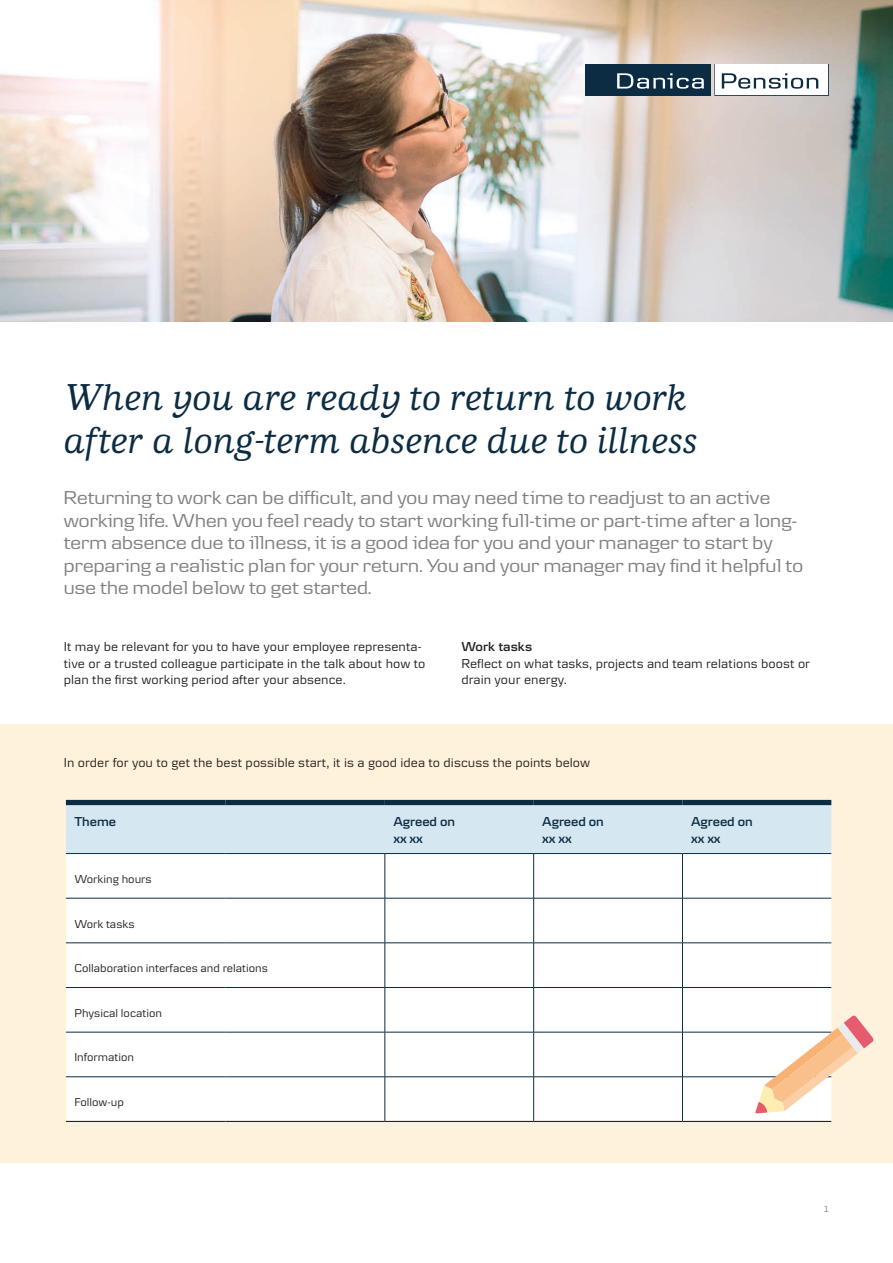
<style>
.page{position:relative;width:893px;height:1263px;background:#fff}
.page>*{position:absolute;margin:0;border:0;box-sizing:border-box;transform-origin:0 0}
.t1{font:italic 500 39px/43.5px "Danske Human";color:#0c2c43}
.t2{font:19.5px/22.5px "Danske Headline";letter-spacing:.01em;color:#80827f}
.t3{font:13.5px/16.5px "Danske Textv 2";letter-spacing:.005em;color:#231f20}
.t4{font:600 13.5px/16.5px "Danske Textv 2";color:#0c2c43}
.t5{font:600 13.5px "Danske Textv 2";letter-spacing:.005em;color:#231f20}
.t6{font:12px "Danske Textv 2";color:#231f20}
.t7{font:9px "Danske Textv 2";color:#80827f}
</style>
<div class="page">
<div style="left:0;top:724px;width:893px;height:439px;background:#fff2db"></div>
<img style="left:0;top:0;width:893px;height:321px">
<div style="left:585px;top:64px;width:126px;height:32px;background:#0c2c43"></div>
<svg style="left:617px;top:73px;width:87px;height:16px"></svg>
<svg style="left:714px;top:64px;width:115px;height:32px"></svg>
<div style="left:66px;top:805px;width:765px;height:48px;background:#d5e7f1"></div>
<div style="left:66px;top:854px;width:765px;height:267px;background:#fff"></div>
<div style="left:66px;top:800px;width:159px;height:5px;background:#0c2c43"></div>
<div style="left:225px;top:800px;width:160px;height:5px;background:#0c2c43"></div>
<div style="left:385px;top:800px;width:149px;height:5px;background:#0c2c43"></div>
<div style="left:534px;top:800px;width:148px;height:5px;background:#0c2c43"></div>
<div style="left:682px;top:800px;width:149px;height:5px;background:#0c2c43"></div>
<hr style="left:66px;top:853px;width:159px;height:1px;background:#0c2c43">
<hr style="left:225px;top:853px;width:160px;height:1px;background:#0c2c43">
<hr style="left:385px;top:853px;width:149px;height:1px;background:#0c2c43">
<hr style="left:534px;top:853px;width:148px;height:1px;background:#0c2c43">
<hr style="left:682px;top:853px;width:149px;height:1px;background:#0c2c43">
<hr style="left:385px;top:854px;width:1px;height:44px;background:#0c2c43">
<hr style="left:533px;top:854px;width:1px;height:44px;background:#0c2c43">
<hr style="left:682px;top:854px;width:1px;height:44px;background:#0c2c43">
<hr style="left:66px;top:898px;width:159px;height:1px;background:#0c2c43">
<hr style="left:225px;top:898px;width:160px;height:1px;background:#0c2c43">
<hr style="left:66px;top:942px;width:159px;height:1px;background:#0c2c43">
<hr style="left:225px;top:942px;width:160px;height:1px;background:#0c2c43">
<hr style="left:66px;top:987px;width:159px;height:1px;background:#0c2c43">
<hr style="left:225px;top:987px;width:160px;height:1px;background:#0c2c43">
<hr style="left:66px;top:1032px;width:159px;height:1px;background:#0c2c43">
<hr style="left:225px;top:1032px;width:160px;height:1px;background:#0c2c43">
<hr style="left:66px;top:1076px;width:159px;height:1px;background:#0c2c43">
<hr style="left:225px;top:1076px;width:160px;height:1px;background:#0c2c43">
<hr style="left:385px;top:898px;width:149px;height:1px;background:#0c2c43">
<hr style="left:534px;top:898px;width:148px;height:1px;background:#0c2c43">
<hr style="left:682px;top:898px;width:149px;height:1px;background:#0c2c43">
<hr style="left:385px;top:942px;width:149px;height:1px;background:#0c2c43">
<hr style="left:534px;top:942px;width:148px;height:1px;background:#0c2c43">
<hr style="left:682px;top:942px;width:149px;height:1px;background:#0c2c43">
<hr style="left:385px;top:898px;width:1px;height:45px;background:#0c2c43">
<hr style="left:533px;top:898px;width:1px;height:45px;background:#0c2c43">
<hr style="left:682px;top:898px;width:1px;height:45px;background:#0c2c43">
<hr style="left:385px;top:943px;width:1px;height:44px;background:#0c2c43">
<hr style="left:533px;top:943px;width:1px;height:44px;background:#0c2c43">
<hr style="left:682px;top:943px;width:1px;height:44px;background:#0c2c43">
<hr style="left:385px;top:988px;width:1px;height:44px;background:#0c2c43">
<hr style="left:533px;top:988px;width:1px;height:44px;background:#0c2c43">
<hr style="left:682px;top:988px;width:1px;height:44px;background:#0c2c43">
<hr style="left:385px;top:1032px;width:1px;height:44px;background:#0c2c43">
<hr style="left:533px;top:1032px;width:1px;height:44px;background:#0c2c43">
<hr style="left:682px;top:1032px;width:1px;height:44px;background:#0c2c43">
<hr style="left:385px;top:1077px;width:1px;height:44px;background:#0c2c43">
<hr style="left:385px;top:987px;width:149px;height:1px;background:#0c2c43">
<hr style="left:534px;top:987px;width:148px;height:1px;background:#0c2c43">
<hr style="left:682px;top:987px;width:149px;height:1px;background:#0c2c43">
<hr style="left:385px;top:1032px;width:149px;height:1px;background:#0c2c43">
<hr style="left:534px;top:1032px;width:148px;height:1px;background:#0c2c43">
<hr style="left:682px;top:1032px;width:149px;height:1px;background:#0c2c43">
<hr style="left:385px;top:1076px;width:149px;height:1px;background:#0c2c43">
<hr style="left:534px;top:1076px;width:148px;height:1px;background:#0c2c43">
<hr style="left:682px;top:1076px;width:149px;height:1px;background:#0c2c43">
<hr style="left:533px;top:1077px;width:1px;height:44px;background:#0c2c43">
<hr style="left:682px;top:1077px;width:1px;height:44px;background:#0c2c43">
<hr style="left:66px;top:1121px;width:159px;height:1px;background:#0c2c43">
<hr style="left:225px;top:1121px;width:160px;height:1px;background:#0c2c43">
<hr style="left:385px;top:1121px;width:149px;height:1px;background:#0c2c43">
<hr style="left:534px;top:1121px;width:148px;height:1px;background:#0c2c43">
<hr style="left:682px;top:1121px;width:149px;height:1px;background:#0c2c43">
<svg style="left:755px;top:1015px;width:119px;height:98px"></svg>
<h1 class="t1" style="left:64px;top:376px;width:635px">When you are ready to return to work after a long-term absence due to illness</h1>
<p class="t2" style="left:64px;top:486px;width:741px">Returning to work can be difficult, and you may need time to readjust to an active working life. When you feel ready to start working full-time or part-time after a long&shy;term absence due to illness, it is a good idea for you and your manager to start by preparing a realistic plan for your return. You and your manager may find it helpful to use the model below to get started.</p>
<p class="t3" style="left:64px;top:638px;width:363px">It may be relevant for you to have your employee representa&shy;tive or a trusted colleague participate in the talk about how to plan the first working period after your absence.</p>
<p class="t5" style="left:461px;top:639px;width:72px">Work tasks</p>
<p class="t3" style="left:461px;top:655px;width:350px">Reflect on what tasks, projects and team relations boost or drain your energy.</p>
<p class="t3" style="left:64px;top:754px;width:528px">In order for you to get the best possible start, it is a good idea to discuss the points below</p>
<p class="t4" style="left:74px;top:813px;width:43px">Theme</p>
<p class="t4" style="left:393px;top:813px;width:63px">Agreed on xx xx</p>
<p class="t4" style="left:542px;top:813px;width:63px">Agreed on xx xx</p>
<p class="t4" style="left:691px;top:813px;width:63px">Agreed on xx xx</p>
<p class="t6" style="left:74px;top:872px;width:79px">Working hours</p>
<p class="t6" style="left:74px;top:917px;width:62px">Work tasks</p>
<p class="t6" style="left:74px;top:961px;width:195px">Collaboration interfaces and relations</p>
<p class="t6" style="left:74px;top:1006px;width:89px">Physical location</p>
<p class="t6" style="left:74px;top:1051px;width:61px">Information</p>
<p class="t6" style="left:74px;top:1095px;width:51px">Follow-up</p>
<p class="t7" style="left:823px;top:1204px;width:7px">1</p>
</div>
